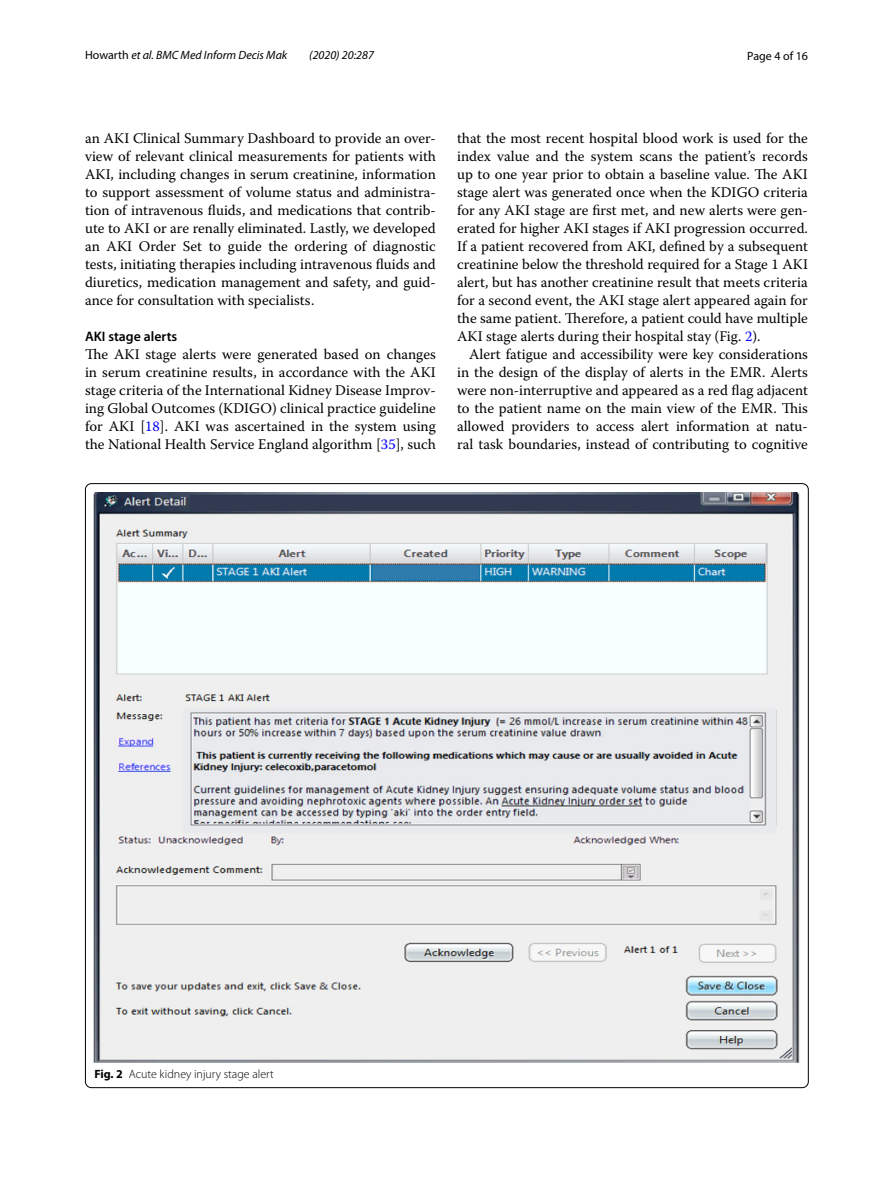
<style>
.page{position:relative;width:893px;height:1187px;background:#fff}
.page>*{position:absolute;margin:0;border:0;box-sizing:border-box;transform-origin:0 0}
.t1{font:14.7px/18px "Warnock Pro";color:#000;text-align:justify}
.t2{font:600 13.8px "Myriad Pro";color:#000}
.t3{font:italic 12px "Myriad Pro";color:#000}
.t4{font:300 12px "Myriad Pro";color:#000}
.t5{font:12px "Myriad Pro";color:#000}
.s1{font-style:normal}
.s2{color:#00f}
.s3{font-weight:700}
</style>
<div class="page">
<img style="left:94px;top:492px;width:706px;height:570px">
<p class="t3" style="left:85px;top:48px;width:204px"><span class="s1">Howarth</span> et al. BMC Med Inform Decis Mak</p>
<p class="t3" style="left:309px;top:48px;width:66px">(2020) 20:287</p>
<p class="t5" style="left:747px;top:48px;width:62px">Page 4 of 16</p>
<p class="t1" style="left:85px;top:128px;width:352px">an AKI Clinical Summary Dashboard to provide an over&shy;view of relevant clinical measurements for patients with AKI, including changes in serum creatinine, information to support assessment of volume status and administra&shy;tion of intravenous fluids, and medications that contrib&shy;ute to AKI or are renally eliminated. Lastly, we developed an AKI Order Set to guide the ordering of diagnostic tests, initiating therapies including intravenous fluids and diuretics, medication management and safety, and guid&shy;ance for consultation with specialists.</p>
<p class="t2" style="left:85px;top:327px;width:94px">AKI stage alerts</p>
<p class="t1" style="left:85px;top:344px;width:352px">The AKI stage alerts were generated based on changes in serum creatinine results, in accordance with the AKI stage criteria of the International Kidney Disease Improv&shy;ing Global Outcomes (KDIGO) clinical practice guideline for AKI [<span class="s2">18</span>]. AKI was ascertained in the system using the National Health Service England algorithm [<span class="s2">35</span>], such</p>
<p class="t1" style="left:457px;top:128px;width:352px">that the most recent hospital blood work is used for the index value and the system scans the patient’s records up to one year prior to obtain a baseline value. The AKI stage alert was generated once when the KDIGO criteria for any AKI stage are first met, and new alerts were gen&shy;erated for higher AKI stages if AKI progression occurred.<br>If a patient recovered from AKI, defined by a subsequent creatinine below the threshold required for a Stage 1 AKI alert, but has another creatinine result that meets criteria for a second event, the AKI stage alert appeared again for the same patient. Therefore, a patient could have multiple AKI stage alerts during their hospital stay (Fig. <span class="s2">2</span>).</p>
<p class="t1" style="left:457px;top:344px;width:352px;text-indent:12px">Alert fatigue and accessibility were key considerations in the design of the display of alerts in the EMR. Alerts were non-interruptive and appeared as a red flag adjacent to the patient name on the main view of the EMR. This allowed providers to access alert information at natu&shy;ral task boundaries, instead of contributing to cognitive</p>
<p class="t4" style="left:94px;top:1066px;width:181px"><span class="s3">Fig. 2</span> Acute kidney injury stage alert</p>
</div>
